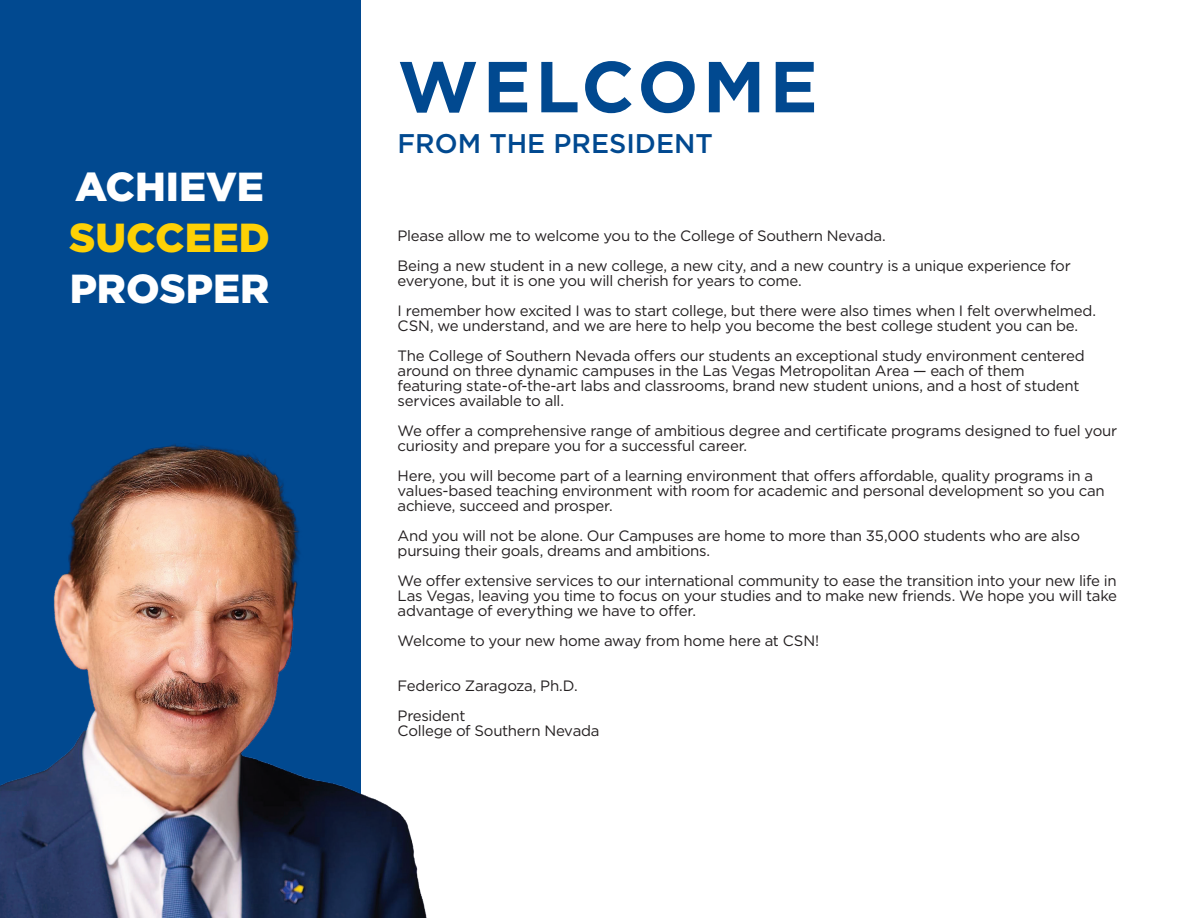
<style>
.page{position:relative;width:1188px;height:918px;background:#fff}
.page>*{position:absolute;margin:0;border:0;box-sizing:border-box;transform-origin:0 0}
.t1{font:700 72px "Gotham";letter-spacing:.06em;color:#014990}
.t2{font:900 40.5px "Gotham";color:#fff}
.t3{font:900 40.5px "Gotham";color:#fed105}
.t4{font:500 27px "Gotham";color:#014990}
.t5{font:15px/15px "Gotham";letter-spacing:-.02em;color:#231f20}
</style>
<div class="page">
<div style="left:0;top:0;width:361px;height:918px;background:#014990"></div>
<img style="left:0;top:444px;width:427px;height:474px">
<p class="t2" style="left:75px;top:159px;width:190px">ACHIEVE</p>
<p class="t3" style="left:69px;top:210px;width:202px">SUCCEED</p>
<h1 class="t2" style="left:70px;top:261px;width:201px">PROSPER</h1>
<h1 class="t1" style="left:398px;top:39px;width:422px">WELCOME</h1>
<h2 class="t4" style="left:398px;top:125px;width:317px">FROM THE PRESIDENT</h2>
<p class="t5" style="left:398px;top:228px;width:490px">Please allow me to welcome you to the College of Southern Nevada.</p>
<p class="t5" style="left:398px;top:258px;width:675px">Being a new student in a new college, a new city, and a new country is a unique experience for everyone, but it is one you will cherish for years to come.</p>
<p class="t5" style="left:398px;top:303px;width:700px">I remember how excited I was to start college, but there were also times when I felt overwhelmed.<br>CSN, we understand, and we are here to help you become the best college student you can be.</p>
<p class="t5" style="left:398px;top:348px;width:689px">The College of Southern Nevada ofers our students an exceptional study environment centered around on three dynamic campuses in the Las Vegas Metropolitan Area — each of them featuring state-of-the-art labs and classrooms, brand new student unions, and a host of student services available to all.</p>
<p class="t5" style="left:398px;top:423px;width:721px">We ofer a comprehensive range of ambitious degree and certifcate programs designed to fuel your</p>
<p class="t5" style="left:398px;top:438px;width:351px">curiosity and prepare you for a successful career.</p>
<p class="t5" style="left:398px;top:468px;width:709px">Here, you will become part of a learning environment that ofers afordable, quality programs in a values-based teaching environment with room for academic and personal development so you can achieve, succeed and prosper.</p>
<p class="t5" style="left:398px;top:528px;width:684px">And you will not be alone. Our Campuses are home to more than 35,000 students who are also pursuing their goals, dreams and ambitions.</p>
<p class="t5" style="left:398px;top:573px;width:721px;text-align:justify">We ofer extensive services to our international community to ease the transition into your new life in Las Vegas, leaving you time to focus on your studies and to make new friends. We hope you will take advantage of everything we have to ofer.</p>
<p class="t5" style="left:398px;top:633px;width:423px">Welcome to your new home away from home here at CSN!</p>
<p class="t5" style="left:398px;top:678px;width:182px">Federico Zaragoza, Ph.D.</p>
<p class="t5" style="left:398px;top:708px;width:203px">President<br>College of Southern Nevada</p>
</div>
